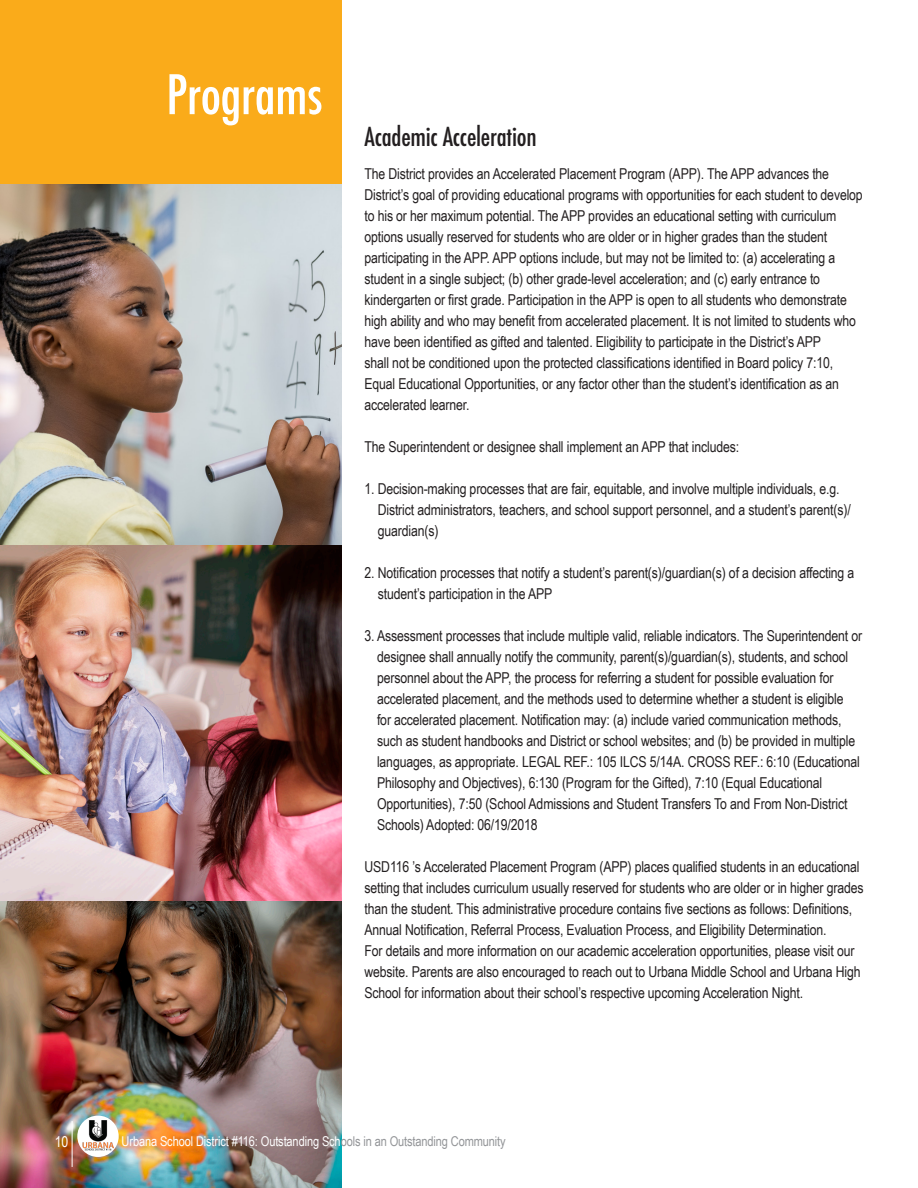
<style>
.page{position:relative;width:918px;height:1188px;background:#fff}
.page>*{position:absolute;margin:0;border:0;box-sizing:border-box;transform-origin:0 0}
.t1{font:500 condensed 52.95px "Futura";letter-spacing:-.01em;color:#fff}
.t2{font:500 condensed 25.5px "Futura";letter-spacing:-.01em;color:#231f20}
.t3{font:15px/21px "Arial Narrow";letter-spacing:-.01em;color:#231f20}
.t4{font:15px "Arial Narrow";color:#fff}
.t5{font:13.5px "Arial Narrow";letter-spacing:-.01em;color:#fff}
.s1{color:#939598}
</style>
<div class="page">
<img style="left:0;top:900px;width:341px;height:288px">
<img style="left:0;top:184px;width:341px;height:716px">
<div style="left:0;top:0;width:341px;height:184px;background:#faab1a"></div>
<hr style="left:72px;top:1121px;width:1px;height:46px;background:#fff">
<div style="left:77px;top:1116px;width:42px;height:41px;background:#fff;border-radius:50%"></div>
<img style="left:82px;top:1120px;width:32px;height:31px">
<p class="t1" style="left:166px;top:61px;width:158px">Programs</p>
<p class="t2" style="left:364px;top:121px;width:174px">Academic Acceleration</p>
<p class="t3" style="left:364px;top:163px;width:500px">The District provides an Accelerated Placement Program (APP). The APP advances the District’s goal of providing educational programs with opportunities for each student to develop to his or her maximum potential. The APP provides an educational setting with curriculum options usually reserved for students who are older or in higher grades than the student participating in the APP. APP options include, but may not be limited to: (a) accelerating a student in a single subject; (b) other grade-level acceleration; and (c) early entrance to kindergarten or first grade. Participation in the APP is open to all students who demonstrate high ability and who may benefit from accelerated placement. It is not limited to students who have been identified as gifted and talented. Eligibility to participate in the District’s APP<br>shall not be conditioned upon the protected classifications identified in Board policy 7:10, Equal Educational Opportunities, or any factor other than the student’s identification as an accelerated learner.</p>
<p class="t3" style="left:364px;top:436px;width:376px">The Superintendent or designee shall implement an APP that includes:</p>
<p class="t3" style="left:378px;top:478px;width:475px;text-indent:-13px">1. Decision-making processes that are fair, equitable, and involve multiple individuals, e.g.<br>District administrators, teachers, and school support personnel, and a student’s parent(s)/ guardian(s)</p>
<p class="t3" style="left:378px;top:562px;width:478px;text-indent:-13px">2. Notification processes that notify a student’s parent(s)/guardian(s) of a decision affecting a student’s participation in the APP</p>
<p class="t3" style="left:377px;top:625px;width:487px;text-indent:-13px">3. Assessment processes that include multiple valid, reliable indicators. The Superintendent or designee shall annually notify the community, parent(s)/guardian(s), students, and school personnel about the APP, the process for referring a student for possible evaluation for accelerated placement, and the methods used to determine whether a student is eligible<br>for accelerated placement. Notification may: (a) include varied communication methods, such as student handbooks and District or school websites; and (b) be provided in multiple languages, as appropriate. LEGAL REF.: 105 ILCS 5/14A. CROSS REF.: 6:10 (Educational Philosophy and Objectives), 6:130 (Program for the Gifted), 7:10 (Equal Educational Opportunities), 7:50 (School Admissions and Student Transfers To and From Non-District Schools) Adopted: 06/19/2018</p>
<p class="t3" style="left:364px;top:856px;width:501px">USD116 ’s Accelerated Placement Program (APP) places qualified students in an educational setting that includes curriculum usually reserved for students who are older or in higher grades than the student. This administrative procedure contains five sections as follows: Definitions, Annual Notification, Referral Process, Evaluation Process, and Eligibility Determination.<br>For details and more information on our academic acceleration opportunities, please visit our website. Parents are also encouraged to reach out to Urbana Middle School and Urbana High School for information about their school’s respective upcoming Acceleration Night.</p>
<p class="t4" style="left:55px;top:1130px;width:15px">10</p>
<p class="t5" style="left:122px;top:1131px;width:386px">Urbana School District #116: Outstanding Sch<span class="s1">ools in an Outstanding Community</span></p>
</div>
